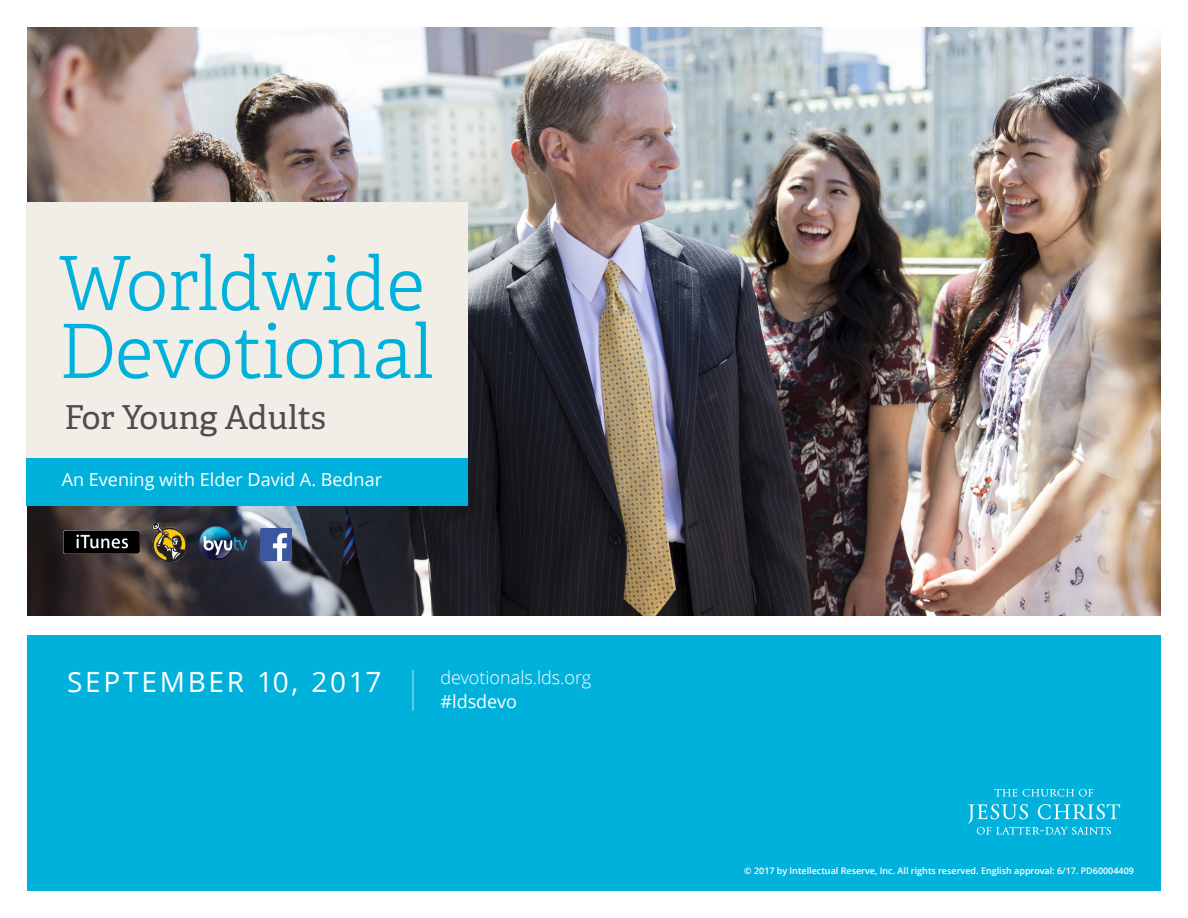
<style>
.page{position:relative;width:1188px;height:918px;background:#fff}
.page>*{position:absolute;margin:0;border:0;box-sizing:border-box;transform-origin:0 0}
.Heading_Centered{font:300 74.7px "Helam Slablds Lat";letter-spacing:-.005em;color:#00b2db}
.Heading_-_Left{font:33px "Helam Slablds Lat";letter-spacing:-.005em;color:#4e4c4d}
.All_Caps_Heading{font:27.9px "Zoramlds Lat";letter-spacing:.1em;color:#fff}
.Body_Copy{font:18px "Zoramlds Lat";color:#fff}
.Body_Copy-2{font:300 18px "Zoramlds Lat";color:#fff}
.CPYRT_para{font:600 9px "Zoramlds Lat";color:#fff}
</style>
<div class="page">
<img style="left:27px;top:27px;width:1134px;height:589px">
<div style="left:26px;top:458px;width:442px;height:47px;background:#00b2db"></div>
<div style="left:27px;top:636px;width:1134px;height:255px;background:#00b2db"></div>
<img style="left:261px;top:529px;width:31px;height:31px">
<img style="left:152px;top:523px;width:34px;height:39px">
<img style="left:198px;top:523px;width:55px;height:39px">
<img style="left:64px;top:530px;width:76px;height:24px">
<svg style="left:994px;top:789px;width:23px;height:7px"></svg>
<svg style="left:1023px;top:789px;width:70px;height:8px"></svg>
<svg style="left:968px;top:804px;width:152px;height:31px"></svg>
<div style="left:26px;top:202px;width:442px;height:256px;background:#f1ede7"></div>
<hr style="left:412px;top:670px;width:2px;height:41px;background:#f1f4f3">
<p class="Heading_Centered" style="left:59px;top:226px;width:367px">Worldwide</p>
<p class="Heading_Centered" style="left:59px;top:293px;width:377px">Devotional</p>
<p class="Heading_-_Left" style="left:65px;top:391px;width:263px">For Young Adults</p>
<p class="Body_Copy" style="left:62px;top:467px;width:322px">An Evening with Elder David A. Bednar</p>
<p class="All_Caps_Heading" style="left:67px;top:661px;width:316px">SEPTEMBER 10, 2017</p>
<p class="Body_Copy-2" style="left:440px;top:665px;width:152px">devotionals.lds.org</p>
<p class="Body_Copy" style="left:440px;top:689px;width:78px">#ldsdevo</p>
<p class="CPYRT_para" style="left:744px;top:864px;width:391px">© 2017 by Intellectual Reserve, Inc. All rights reserved. English approval: 6/17. PD60004409</p>
</div>
